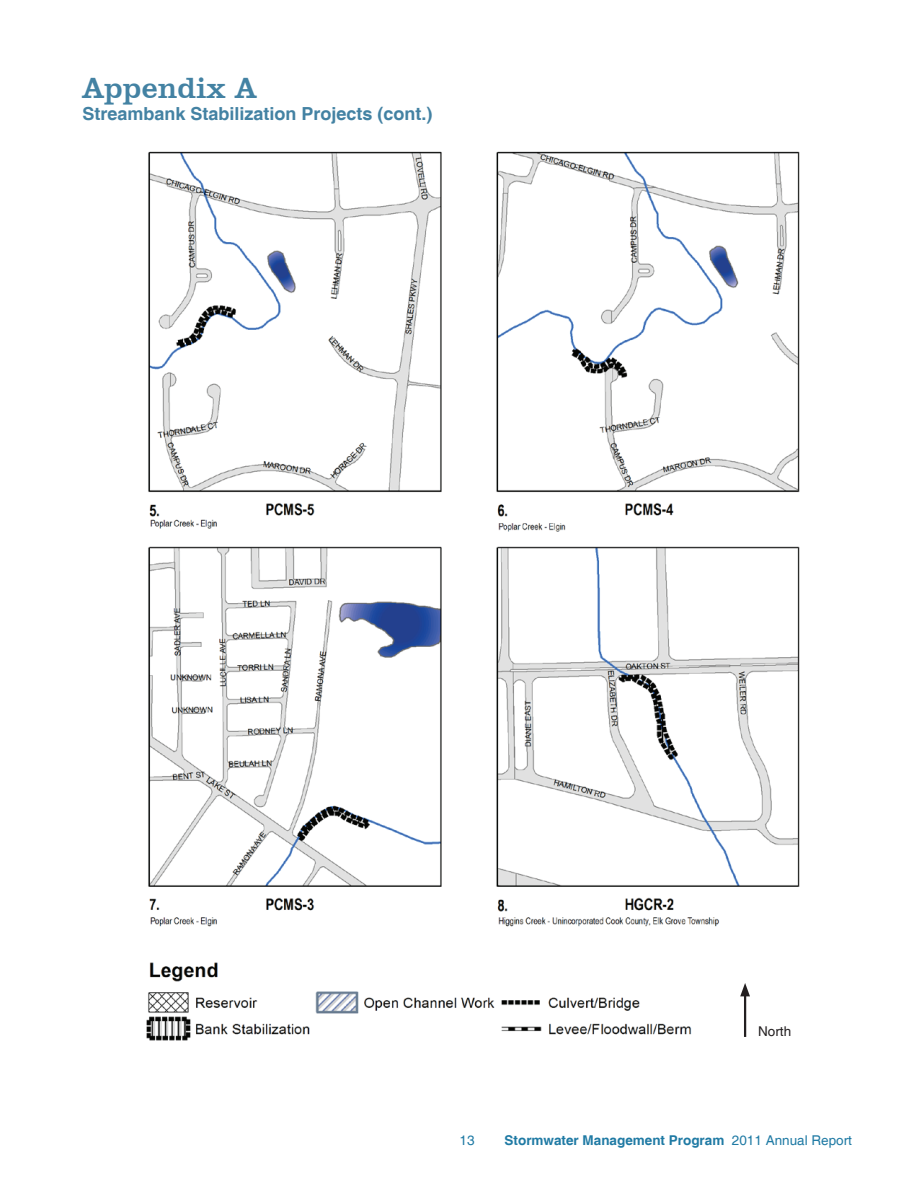
<style>
.page{position:relative;width:918px;height:1188px;background:#fff}
.page>*{position:absolute;margin:0;border:0;box-sizing:border-box;transform-origin:0 0}
.t1{font:30px "Clarendon BT";color:#4382a3}
.t2{font:700 18px "Helvetica";color:#4382a3}
.t3{font:700 13.5px "Helvetica";color:#1f7aa4}
.t4{font:13.5px "Helvetica";color:#231f20}
.t5{font:13.5px "Helvetica";color:#1f7aa4}
.s1{font-weight:400}
</style>
<div class="page">
<img style="left:146px;top:151px;width:654px;height:890px">
<hr style="left:744px;top:992px;width:2px;height:45px;background:#231f20">
<svg style="left:740px;top:983px;width:10px;height:13px"></svg>
<h1 class="t1" style="left:82px;top:69px;width:176px">Appendix A</h1>
<h2 class="t2" style="left:82px;top:103px;width:352px">Streambank Stabilization Projects (cont.)</h2>
<p class="t4" style="left:758px;top:1023px;width:35px">North</p>
<p class="t5" style="left:460px;top:1133px;width:17px">13</p>
<p class="t3" style="left:505px;top:1132px;width:349px">Stormwater Management Program <span class="s1">2011 Annual Report</span></p>
</div>
